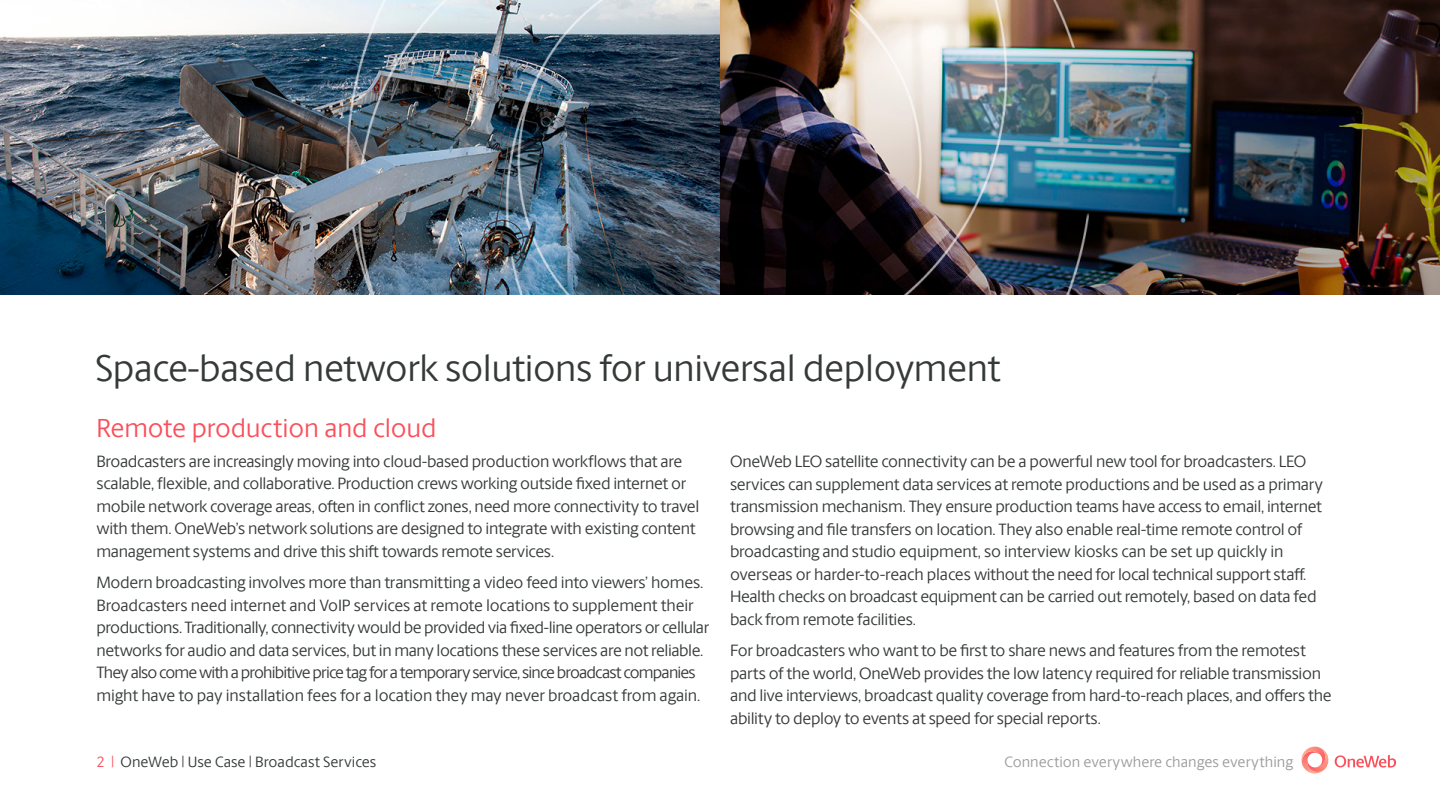
<style>
.page{position:relative;width:1440px;height:810px;background:#fff}
.page>*{position:absolute;margin:0;border:0;box-sizing:border-box;transform-origin:0 0}
.t1{font:37.5px "Berlingske Sans";letter-spacing:-.01em;color:#353a37}
.t2{font:26.25px "Berlingske Sans";letter-spacing:-.005em;color:#fa505c}
.t3{font:16.5px/22.5px "Berlingske Sans";letter-spacing:-.02em;color:#353a37}
.t4{font:15px "Berlingske Sans";color:#9a9d9b}
.t5{font:15px "Berlingske Sans";color:#353a37}
.s1{color:#fa505c}
</style>
<div class="page">
<svg style="left:1335px;top:755px;width:61px;height:13px"></svg>
<svg style="left:1301px;top:747px;width:28px;height:27px"></svg>
<img style="left:0;top:0;width:1440px;height:295px">
<h1 class="t1" style="left:95px;top:342px;width:907px">Space-based network solutions for universal deployment</h1>
<h2 class="t2" style="left:96px;top:409px;width:341px">Remote production and cloud</h2>
<p class="t3" style="left:96px;top:449px;width:604px">Broadcasters are increasingly moving into cloud-based production workflows that are scalable, flexible, and collaborative. Production crews working outside fixed internet or mobile network coverage areas, often in conflict zones, need more connectivity to travel with them. OneWeb’s network solutions are designed to integrate with existing content management systems and drive this shift towards remote services.</p>
<p class="t3" style="left:96px;top:571px;width:614px">Modern broadcasting involves more than transmitting a video feed into viewers’ homes.<br>Broadcasters need internet and VoIP services at remote locations to supplement their productions. Traditionally, connectivity would be provided via fixed-line operators or cellular networks for audio and data services, but in many locations these services are not reliable.<br>They also come with a prohibitive price tag for a temporary service, since broadcast companies might have to pay installation fees for a location they may never broadcast from again.</p>
<p class="t3" style="left:730px;top:449px;width:595px">OneWeb LEO satellite connectivity can be a powerful new tool for broadcasters. LEO services can supplement data services at remote productions and be used as a primary transmission mechanism. They ensure production teams have access to email, internet browsing and file transfers on location. They also enable real-time remote control of broadcasting and studio equipment, so interview kiosks can be set up quickly in overseas or harder-to-reach places without the need for local technical support staff.<br>Health checks on broadcast equipment can be carried out remotely, based on data fed back from remote facilities.</p>
<p class="t3" style="left:730px;top:638px;width:603px">For broadcasters who want to be first to share news and features from the remotest parts of the world, OneWeb provides the low latency required for reliable transmission and live interviews, broadcast quality coverage from hard-to-reach places, and offers the ability to deploy to events at speed for special reports.</p>
<p class="t5" style="left:96px;top:752px;width:282px"><span class="s1">2 |</span> OneWeb | Use Case | Broadcast Services</p>
<p class="t4" style="left:1005px;top:751px;width:290px">Connection everywhere changes everything</p>
</div>
